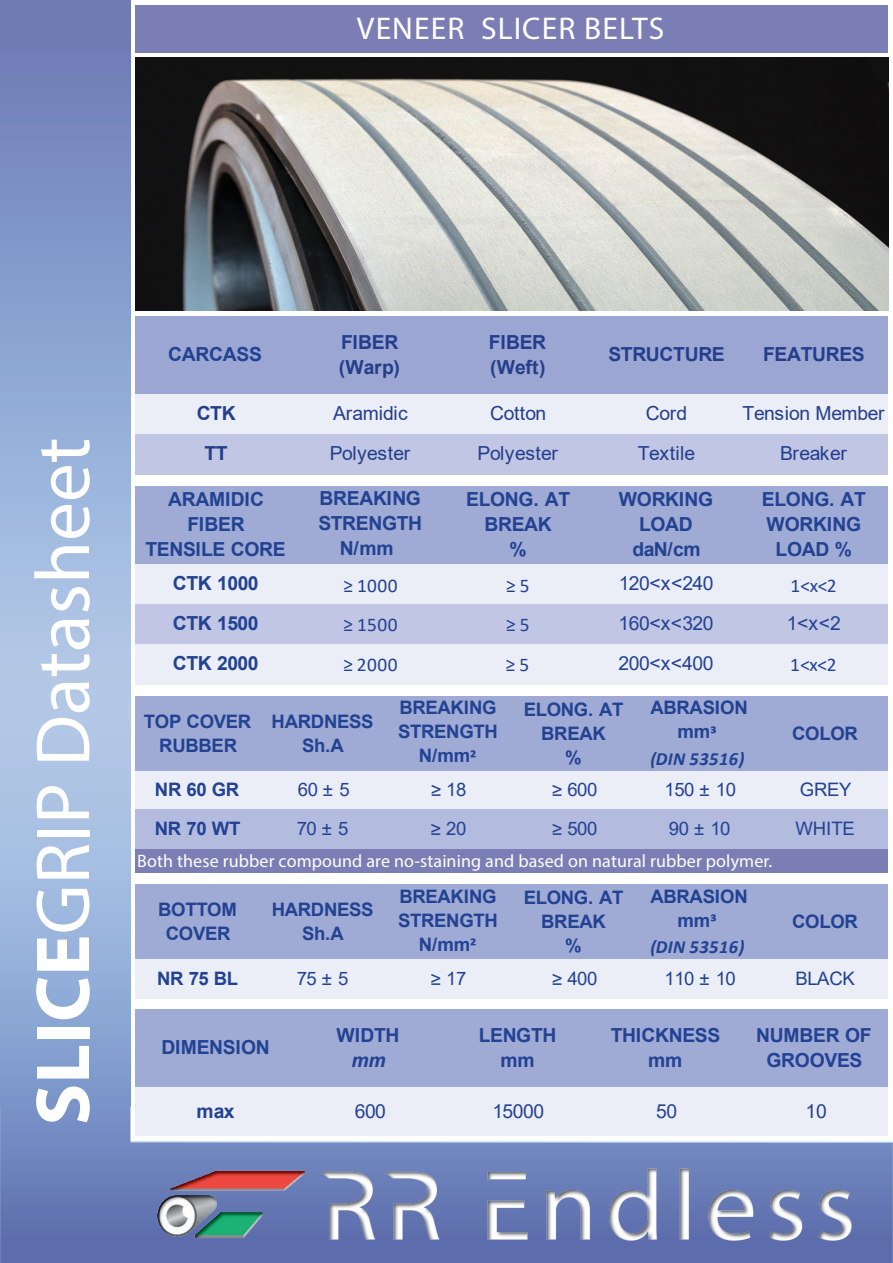
<style>
.page{position:relative;width:893px;height:1263px;background:#fff}
.page>*{position:absolute;margin:0;border:0;box-sizing:border-box;transform-origin:0 0}
.t1{font:77.1px "Myriad Pro";color:#fff}
.t2{font:31.5px "Myriad Pro";letter-spacing:.035em;color:#fff}
.t3{font:700 19.35px/25px "Arial";letter-spacing:-.015em;color:#224292;text-align:center}
.t4{font:19.35px "Arial";letter-spacing:-.015em;color:#243e8c}
.t5{font:700 19.35px/25px "Arial";letter-spacing:-.015em;color:#243e8c}
.t6{font:19.35px "Arial";letter-spacing:-.025em;color:#224292}
.t7{font:19.35px "Calibri";letter-spacing:.02em;color:#224292}
.t8{font:19.35px "Arial";letter-spacing:.015em;color:#243e8c}
.t9{font:italic 700 19.35px "Arial";color:#224292}
.t10{font:700 18.6px/24px "Arial";letter-spacing:-.015em;color:#224292;text-align:center}
.t11{font:18.6px "Arial";letter-spacing:-.025em;color:#224292}
.t12{font:italic 700 18.6px "Calibri";letter-spacing:.02em;color:#224292}
.t13{font:18px "Myriad Pro";letter-spacing:.005em;color:#fff}
.s1{font-weight:700}
.s2{font-family:"Calibri"}
</style>
<div class="page">
<img style="left:0;top:0;width:893px;height:1263px">
<div style="left:135px;top:5px;width:753px;height:47px;background:#7b7eb4"></div>
<div style="left:135px;top:849px;width:753px;height:24px;background:#7b7eb4"></div>
<img style="left:135px;top:57px;width:753px;height:253px">
<div style="left:135px;top:316px;width:753px;height:79px;background:#9ca6d3"></div>
<div style="left:135px;top:394px;width:753px;height:41px;background:#eceef7"></div>
<div style="left:135px;top:434px;width:753px;height:41px;background:#c0c6e3"></div>
<div style="left:135px;top:486px;width:753px;height:79px;background:#9faad5"></div>
<div style="left:135px;top:564px;width:753px;height:41px;background:#eceef7"></div>
<div style="left:135px;top:604px;width:753px;height:41px;background:#c0c6e3"></div>
<div style="left:135px;top:644px;width:753px;height:41px;background:#eceef7"></div>
<div style="left:135px;top:696px;width:753px;height:76px;background:#9faad5"></div>
<div style="left:135px;top:771px;width:753px;height:39px;background:#eceef7"></div>
<div style="left:135px;top:809px;width:753px;height:40px;background:#b3bbde"></div>
<div style="left:135px;top:884px;width:753px;height:77px;background:#9faad5"></div>
<div style="left:135px;top:960px;width:753px;height:39px;background:#eceef7"></div>
<div style="left:135px;top:1009px;width:753px;height:79px;background:#9faad5"></div>
<div style="left:135px;top:1087px;width:753px;height:49px;background:#eceef7"></div>
<h2 class="t2" style="left:357px;top:9px;width:309px">VENEER SLICER BELTS</h2>
<h1 class="t1" style="left:16px;top:1125px;width:689px;rotate:-90deg"><span class="s1">SLICE</span>GRIP Datasheet</h1>
<p class="t3" style="left:168px;top:342px;width:95px">CARCASS</p>
<p class="t5" style="left:339px;top:330px;width:63px">FIBER (Warp)</p>
<p class="t5" style="left:489px;top:330px;width:59px">FIBER (Weft)</p>
<p class="t5" style="left:608px;top:342px;width:118px">STRUCTURE</p>
<p class="t5" style="left:763px;top:342px;width:103px">FEATURES</p>
<p class="t5" style="left:197px;top:401px;width:40px">CTK</p>
<p class="t4" style="left:333px;top:400px;width:76px">Aramidic</p>
<p class="t4" style="left:490px;top:400px;width:58px">Cotton</p>
<p class="t4" style="left:646px;top:400px;width:43px">Cord</p>
<p class="t4" style="left:743px;top:400px;width:143px">Tension Member</p>
<p class="t5" style="left:205px;top:441px;width:25px">TT</p>
<p class="t4" style="left:330px;top:440px;width:82px">Polyester</p>
<p class="t4" style="left:478px;top:440px;width:82px">Polyester</p>
<p class="t8" style="left:638px;top:440px;width:59px">Textile</p>
<p class="t4" style="left:780px;top:440px;width:68px">Breaker</p>
<p class="t3" style="left:145px;top:487px;width:142px">ARAMIDIC<br>FIBER<br>TENSILE CORE</p>
<p class="t3" style="left:318px;top:486px;width:105px">BREAKING<br>STRENGTH<br>N/mm</p>
<p class="t3" style="left:466px;top:487px;width:105px">ELONG. AT<br>BREAK<br>%</p>
<p class="t3" style="left:619px;top:487px;width:96px">WORKING<br>LOAD daN/cm</p>
<p class="t3" style="left:762px;top:487px;width:105px">ELONG. AT<br>WORKING<br>LOAD %</p>
<p class="t3" style="left:173px;top:571px;width:87px">CTK 1000</p>
<p class="t7" style="left:343px;top:572px;width:56px">≥ 1000</p>
<p class="t7" style="left:506px;top:572px;width:25px">≥5</p>
<p class="t6" style="left:619px;top:570px;width:96px">120&lt;x&lt;240</p>
<p class="t7" style="left:790px;top:572px;width:48px">1&lt;x&lt;2</p>
<p class="t3" style="left:173px;top:611px;width:87px">CTK 1500</p>
<p class="t7" style="left:343px;top:611px;width:56px">≥ 1500</p>
<p class="t7" style="left:506px;top:611px;width:25px">≥5</p>
<p class="t6" style="left:619px;top:610px;width:96px">160&lt;x&lt;320</p>
<p class="t6" style="left:787px;top:610px;width:55px">1&lt;x&lt;2</p>
<p class="t3" style="left:173px;top:651px;width:87px">CTK 2000</p>
<p class="t7" style="left:343px;top:651px;width:56px">≥ 2000</p>
<p class="t7" style="left:506px;top:651px;width:25px">≥5</p>
<p class="t6" style="left:619px;top:650px;width:96px">200&lt;x&lt;400</p>
<p class="t7" style="left:790px;top:651px;width:48px">1&lt;x&lt;2</p>
<p class="t10" style="left:144px;top:709px;width:109px">TOP COVER<br>RUBBER</p>
<p class="t10" style="left:272px;top:709px;width:103px">HARDNESS<br>Sh.A</p>
<p class="t10" style="left:398px;top:696px;width:101px">BREAKING<br>STRENGTH<br>N/mm<span class="s2">²</span></p>
<p class="t10" style="left:524px;top:697px;width:101px">ELONG. AT<br>BREAK<br>%</p>
<p class="t10" style="left:650px;top:696px;width:99px">ABRASION mm<span class="s2">³</span></p>
<p class="t12" style="left:650px;top:745px;width:96px">(DIN 53516)</p>
<p class="t10" style="left:792px;top:721px;width:67px">COLOR</p>
<p class="t10" style="left:155px;top:778px;width:86px">NR 60 GR</p>
<p class="t11" style="left:298px;top:777px;width:53px">60±5</p>
<p class="t11" style="left:431px;top:777px;width:37px">≥ 18</p>
<p class="t11" style="left:552px;top:777px;width:47px">≥ 600</p>
<p class="t11" style="left:664px;top:777px;width:73px">150 ± 10</p>
<p class="t11" style="left:800px;top:777px;width:53px">GREY</p>
<p class="t10" style="left:155px;top:816px;width:87px">NR 70 WT</p>
<p class="t11" style="left:297px;top:815px;width:53px">70±5</p>
<p class="t11" style="left:431px;top:815px;width:37px">≥ 20</p>
<p class="t11" style="left:552px;top:815px;width:47px">≥ 500</p>
<p class="t11" style="left:669px;top:815px;width:63px">90 ± 10</p>
<p class="t11" style="left:795px;top:815px;width:61px">WHITE</p>
<p class="t13" style="left:137px;top:850px;width:637px">Both these rubber compound are no-staining and based on natural rubber polymer.</p>
<p class="t10" style="left:158px;top:898px;width:80px">BOTTOM<br>COVER</p>
<p class="t10" style="left:272px;top:898px;width:103px">HARDNESS<br>Sh.A</p>
<p class="t10" style="left:398px;top:884px;width:101px">BREAKING<br>STRENGTH<br>N/mm<span class="s2">²</span></p>
<p class="t10" style="left:524px;top:886px;width:101px">ELONG. AT<br>BREAK<br>%</p>
<p class="t10" style="left:650px;top:884px;width:99px">ABRASION mm<span class="s2">³</span></p>
<p class="t12" style="left:650px;top:934px;width:96px">(DIN 53516)</p>
<p class="t10" style="left:792px;top:910px;width:67px">COLOR</p>
<p class="t10" style="left:157px;top:966px;width:83px">NR 75 BL</p>
<p class="t11" style="left:297px;top:965px;width:53px">75±5</p>
<p class="t11" style="left:431px;top:965px;width:37px">≥ 17</p>
<p class="t11" style="left:552px;top:965px;width:47px">≥ 400</p>
<p class="t11" style="left:664px;top:965px;width:73px">110 ± 10</p>
<p class="t11" style="left:795px;top:965px;width:61px">BLACK</p>
<p class="t3" style="left:161px;top:1035px;width:110px">DIMENSION</p>
<p class="t3" style="left:337px;top:1023px;width:64px">WIDTH</p>
<p class="t9" style="left:351px;top:1047px;width:36px">mm</p>
<p class="t3" style="left:479px;top:1023px;width:79px">LENGTH mm</p>
<p class="t3" style="left:611px;top:1023px;width:111px">THICKNESS mm</p>
<p class="t3" style="left:756px;top:1023px;width:117px">NUMBER OF<br>GROOVES</p>
<p class="t3" style="left:197px;top:1099px;width:40px">max</p>
<p class="t6" style="left:355px;top:1098px;width:33px">600</p>
<p class="t6" style="left:492px;top:1098px;width:53px">15000</p>
<p class="t6" style="left:656px;top:1098px;width:22px">50</p>
<p class="t6" style="left:805px;top:1098px;width:23px">10</p>
</div>
